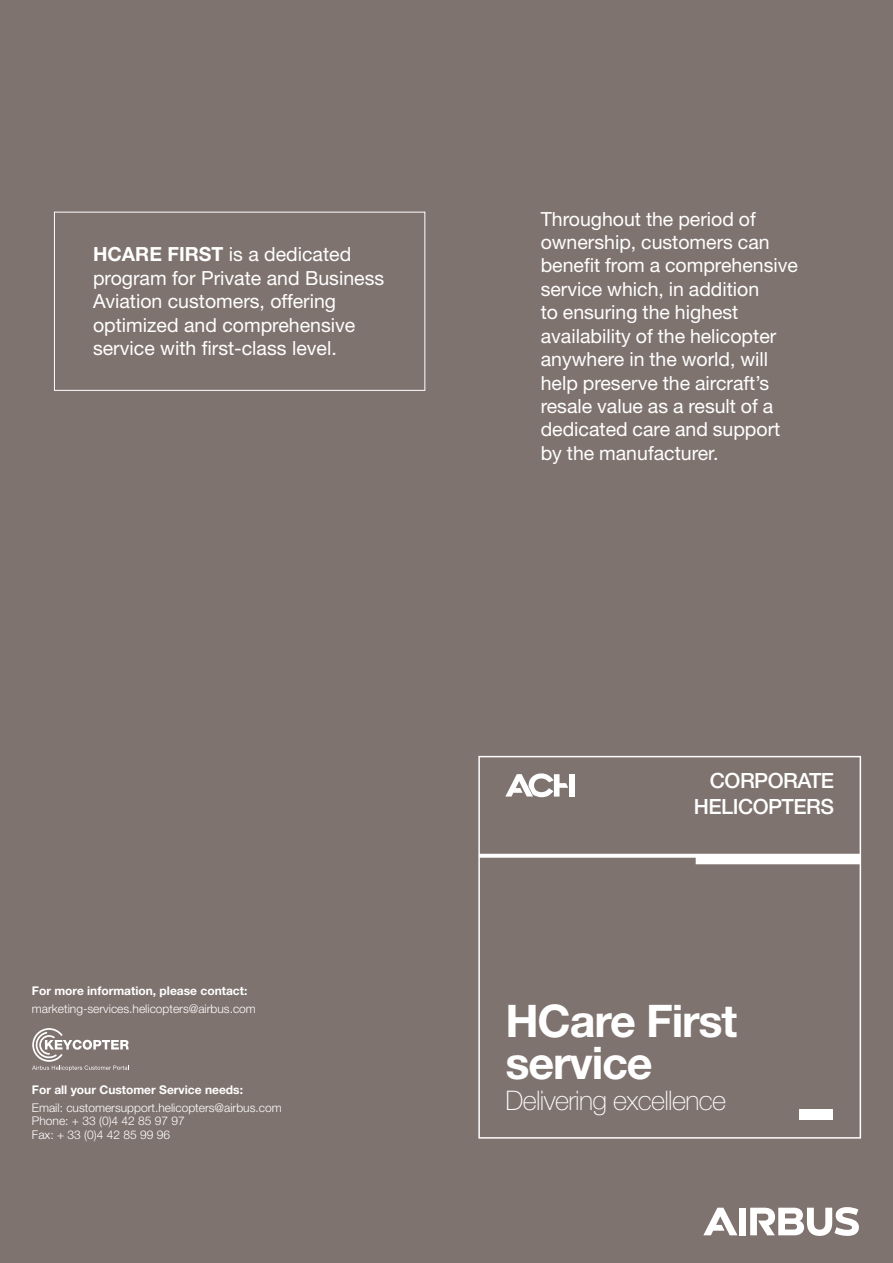
<style>
.page{position:relative;width:893px;height:1263px;background:#7f736f}
.page>*{position:absolute;margin:0;border:0;box-sizing:border-box;transform-origin:0 0}
.t1{font:700 45px/42px "Helvetica Neue LT Std";letter-spacing:-.025em;color:#fff}
.t2{font:100 27px "Helvetica Neue LT Std";letter-spacing:-.025em;color:#fff}
.t3{font:500 21px/25.5px "Helvetica Neue LT Std";letter-spacing:-.025em;color:#fff;text-align:right}
.t4{font:19.5px/23.4px "Helvetica Neue LT Std";color:#fff}
.t5{font:300 12px/13.5px "Helvetica Neue LT Std";color:#fff}
.t6{font:700 12px "Helvetica Neue LT Std";color:#fff}
.s1{font-weight:700}
</style>
<div class="page">
<div style="left:739px;top:1208px;width:7px;height:27px;background:#fff"></div>
<svg style="left:703px;top:1208px;width:34px;height:27px"></svg>
<svg style="left:750px;top:1207px;width:109px;height:29px"></svg>
<svg style="left:32px;top:1028px;width:97px;height:43px"></svg>
<svg style="left:54px;top:211px;width:372px;height:180px"></svg>
<svg style="left:478px;top:756px;width:383px;height:382px"></svg>
<p class="t4" style="left:93px;top:242px;width:293px"><span class="s1">HCARE FIRST</span> is a dedicated program for Private and Business<br>Aviation customers, offering optimized and comprehensive service with first-class level.</p>
<p class="t4" style="left:541px;top:207px;width:259px">Throughout the period of ownership, customers can benefit from a comprehensive service which, in addition<br>to ensuring the highest availability of the helicopter anywhere in the world, will help preserve the aircraft’s resale value as a result of a dedicated care and support by the manufacturer.</p>
<p class="t6" style="left:32px;top:983px;width:217px">For more information, please contact:</p>
<p class="t5" style="left:32px;top:1001px;width:226px">marketing-services.helicopters@airbus.com</p>
<p class="t6" style="left:32px;top:1082px;width:213px">For all your Customer Service needs:</p>
<p class="t5" style="left:32px;top:1100px;width:251px">Email: customersupport.helicopters@airbus.com<br>Phone: + 33 (0)4 42 85 97 97<br>Fax: + 33 (0)4 42 85 99 96</p>
<p class="t3" style="left:694px;top:768px;width:142px">CORPORATE<br>HELICOPTERS</p>
<h1 class="t1" style="left:505px;top:999px;width:234px">HCare First service</h1>
<h2 class="t2" style="left:505px;top:1085px;width:222px">Delivering excellence</h2>
</div>
